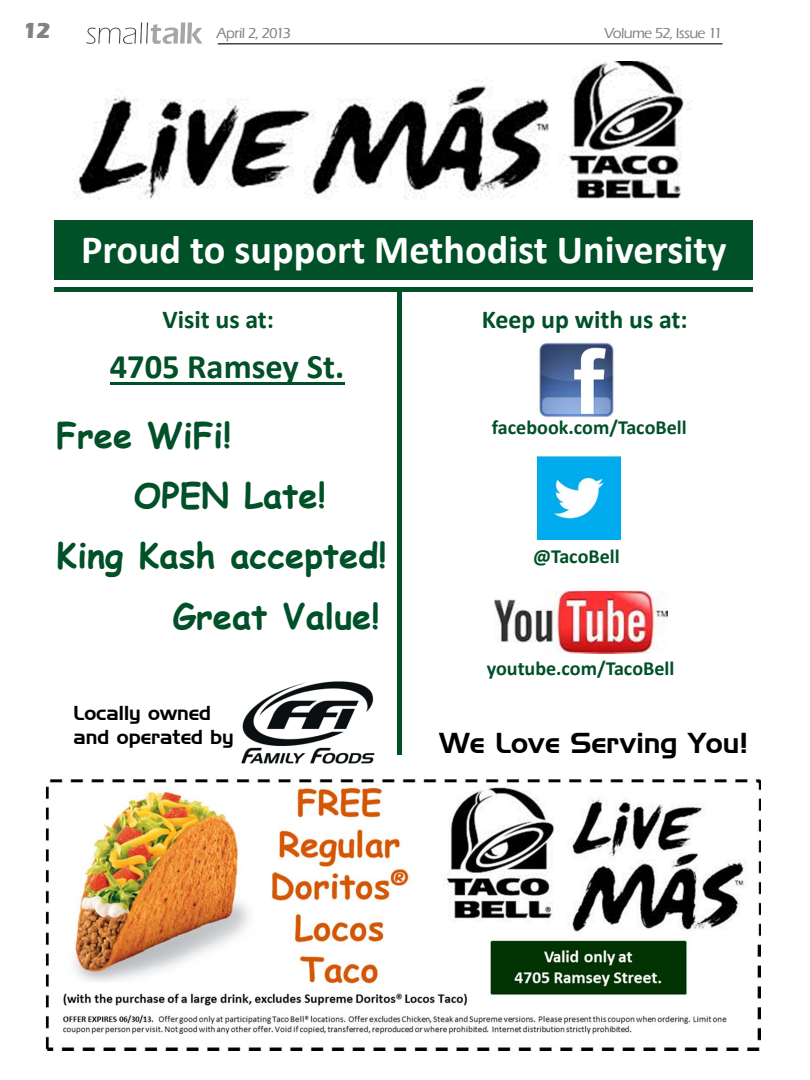
<style>
.page{position:relative;width:810px;height:1080px;background:#fff}
.page>*{position:absolute;margin:0;border:0;box-sizing:border-box;transform-origin:0 0}
.t1{font:700 40.25px "Calibri";color:#fff}
.t2{font:700 34.5px "Comic Sans MS";color:#005028}
.t3{font:700 34.5px "Calibri";color:#005028}
.t4{font:28.75px "Hanzel";color:#000}
.t5{font:700 25.88px "Calibri";color:#005028}
.t6{font:700 22.5px "Eras ITC";color:#808285}
.t7{font:700 20.12px "Calibri";color:#005028}
.t8{font:20.12px/24.1px "Hanzel";color:#000}
.t9{font:500 15px "Eras ITC";letter-spacing:-.045em;color:#808285}
</style>
<div class="page">
<hr style="left:218px;top:43px;width:505px;height:1px;background:#231f20">
<svg style="left:86px;top:23px;width:116px;height:21px"></svg>
<hr style="left:110px;top:382px;width:234px;height:2px;background:#005028">
<img style="left:73px;top:61px;width:618px;height:138px">
<div style="left:55px;top:220px;width:698px;height:59px;background:#005028"></div>
<hr style="left:55px;top:287px;width:698px;height:4px;background:#005028">
<div style="left:397px;top:289px;width:5px;height:466px;background:#005028"></div>
<img style="left:539px;top:342px;width:75px;height:75px">
<img style="left:537px;top:457px;width:83px;height:83px">
<img style="left:494px;top:590px;width:173px;height:64px">
<img style="left:45px;top:779px;width:716px;height:271px">
<img style="left:242px;top:681px;width:132px;height:83px">
<p class="t6" style="left:22px;top:18px;width:30px">12</p>
<p class="t9" style="left:216px;top:25px;width:76px">April 2, 2013</p>
<p class="t9" style="left:604px;top:25px;width:120px">Volume 52, Issue 11</p>
<p class="t1" style="left:81px;top:224px;width:647px">Proud to support Methodist University</p>
<p class="t5" style="left:162px;top:303px;width:113px">Visit us at:</p>
<p class="t3" style="left:110px;top:345px;width:236px">4705 Ramsey St.</p>
<p class="t2" style="left:56px;top:410px;width:177px">Free WiFi!</p>
<p class="t2" style="left:134px;top:470px;width:194px">OPEN Late!</p>
<p class="t2" style="left:56px;top:530px;width:332px">King Kash accepted!</p>
<p class="t2" style="left:173px;top:591px;width:209px">Great Value!</p>
<p class="t8" style="left:74px;top:701px;width:162px">Locally owned and operated by</p>
<p class="t5" style="left:482px;top:303px;width:207px">Keep up with us at:</p>
<p class="t7" style="left:492px;top:414px;width:196px">facebook.com/TacoBell</p>
<p class="t7" style="left:533px;top:543px;width:88px">@TacoBell</p>
<p class="t7" style="left:487px;top:655px;width:189px">youtube.com/TacoBell</p>
<p class="t4" style="left:439px;top:726px;width:311px">We Love Serving You!</p>
</div>
